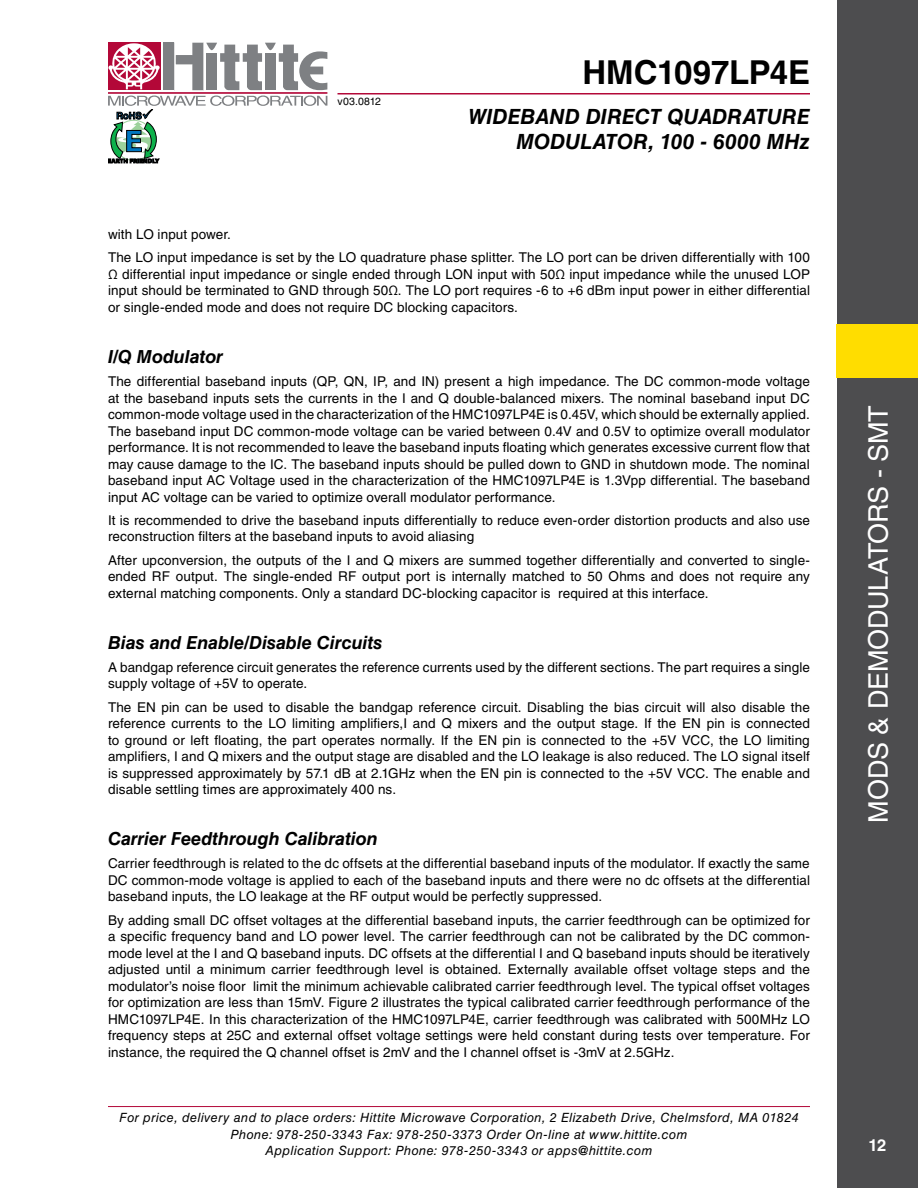
<style>
.page{position:relative;width:918px;height:1188px;background:#fff}
.page>*{position:absolute;margin:0;border:0;box-sizing:border-box;transform-origin:0 0}
.t1{font:700 33px "Helvetica LT Std";letter-spacing:-.01em;color:#000}
.t2{font:27px "Helvetica LT Std";letter-spacing:-.005em;color:#fff}
.t3{font:italic 700 21px/25.2px "Helvetica LT Std";color:#000;text-align:right}
.t4{font:italic 700 18px "Helvetica LT Std";letter-spacing:-.005em;color:#000}
.t5{font:700 16.5px "Helvetica LT Std";color:#fff}
.t6{font:13.5px/16.5px "Helvetica LT Std";letter-spacing:.01em;color:#000;text-align:justify}
.t7{font:italic 12.75px/16.5px "Helvetica LT Std";letter-spacing:.035em;color:#000;text-align:center}
.t8{font:10.5px "Helvetica LT Std";letter-spacing:.025em;color:#000}
</style>
<div class="page">
<div style="left:837px;top:0;width:81px;height:1188px;background:#4d4d4f"></div>
<div style="left:837px;top:324px;width:81px;height:54px;background:#fd0"></div>
<hr style="left:108px;top:1106px;width:702px;height:1px;background:#b30838">
<div style="left:163px;top:43px;width:11px;height:47px;background:#7e8083"></div>
<div style="left:108px;top:43px;width:52px;height:47px;background:#b30838"></div>
<hr style="left:108px;top:92px;width:219px;height:2px;background:#b30838">
<svg style="left:176px;top:43px;width:151px;height:47px"></svg>
<svg style="left:108px;top:43px;width:52px;height:46px"></svg>
<hr style="left:338px;top:93px;width:472px;height:1px;background:#b30838">
<svg style="left:108px;top:96px;width:219px;height:67px"></svg>
<p class="t8" style="left:338px;top:95px;width:45px">v03.0812</p>
<h1 class="t1" style="left:582px;top:53px;width:229px">HMC1097LP4E</h1>
<h3 class="t3" style="left:468px;top:103px;width:343px">WIDEBAND DIRECT QUADRATURE<br>MODULATOR, 100 - 6000 MHz</h3>
<p class="t6" style="left:108px;top:223px;width:703px;line-height:23.2px">with LO input power.<br>The LO input impedance is set by the LO quadrature phase splitter. The LO port can be driven differentially with 100</p>
<p class="t6" style="left:108px;top:266px;width:704px">Ω differential input impedance or single ended through LON input with 50Ω input impedance while the unused LOP input should be terminated to GND through 50Ω. The LO port requires -6 to +6 dBm input power in either differential or single-ended mode and does not require DC blocking capacitors.</p>
<h3 class="t4" style="left:108px;top:346px;width:117px">I/Q Modulator</h3>
<p class="t6" style="left:108px;top:373px;width:704px">The differential baseband inputs (QP, QN, IP, and IN) present a high impedance. The DC common-mode voltage at the baseband inputs sets the currents in the I and Q double-balanced mixers. The nominal baseband input DC common-mode voltage used in the characterization of the HMC1097LP4E is 0.45V, which should be externally applied.<br>The baseband input DC common-mode voltage can be varied between 0.4V and 0.5V to optimize overall modulator performance. It is not recommended to leave the baseband inputs floating which generates excessive current flow that may cause damage to the IC. The baseband inputs should be pulled down to GND in shutdown mode. The nominal baseband input AC Voltage used in the characterization of the HMC1097LP4E is 1.3Vpp differential. The baseband input AC voltage can be varied to optimize overall modulator performance.</p>
<p class="t6" style="left:108px;top:512px;width:704px">It is recommended to drive the baseband inputs differentially to reduce even-order distortion products and also use reconstruction filters at the baseband inputs to avoid aliasing</p>
<p class="t6" style="left:108px;top:552px;width:704px">After upconversion, the outputs of the I and Q mixers are summed together differentially and converted to single&shy;ended RF output. The single-ended RF output port is internally matched to 50 Ohms and does not require any external matching components. Only a standard DC-blocking capacitor is required at this interface.</p>
<h3 class="t4" style="left:108px;top:631px;width:276px">Bias and Enable/Disable Circuits</h3>
<p class="t6" style="left:108px;top:659px;width:704px">A bandgap reference circuit generates the reference currents used by the different sections. The part requires a single supply voltage of +5V to operate.</p>
<p class="t6" style="left:108px;top:699px;width:703px">The EN pin can be used to disable the bandgap reference circuit. Disabling the bias circuit will also disable the reference currents to the LO limiting amplifiers,I and Q mixers and the output stage. If the EN pin is connected to ground or left floating, the part operates normally. If the EN pin is connected to the +5V VCC, the LO limiting amplifiers, I and Q mixers and the output stage are disabled and the LO leakage is also reduced. The LO signal itself is suppressed approximately by 57.1 dB at 2.1GHz when the EN pin is connected to the +5V VCC. The enable and disable settling times are approximately 400 ns.</p>
<h3 class="t4" style="left:108px;top:828px;width:271px">Carrier Feedthrough Calibration</h3>
<p class="t6" style="left:108px;top:855px;width:704px">Carrier feedthrough is related to the dc offsets at the differential baseband inputs of the modulator. If exactly the same DC common-mode voltage is applied to each of the baseband inputs and there were no dc offsets at the differential baseband inputs, the LO leakage at the RF output would be perfectly suppressed.</p>
<p class="t6" style="left:108px;top:912px;width:704px">By adding small DC offset voltages at the differential baseband inputs, the carrier feedthrough can be optimized for a specific frequency band and LO power level. The carrier feedthrough can not be calibrated by the DC common&shy;mode level at the I and Q baseband inputs. DC offsets at the differential I and Q baseband inputs should be iteratively adjusted until a minimum carrier feedthrough level is obtained. Externally available offset voltage steps and the modulator’s noise floor limit the minimum achievable calibrated carrier feedthrough level. The typical offset voltages for optimization are less than 15mV. Figure 2 illustrates the typical calibrated carrier feedthrough performance of the HMC1097LP4E. In this characterization of the HMC1097LP4E, carrier feedthrough was calibrated with 500MHz LO frequency steps at 25C and external offset voltage settings were held constant during tests over temperature. For instance, the required the Q channel offset is 2mV and the I channel offset is -3mV at 2.5GHz.</p>
<p class="t7" style="left:119px;top:1110px;width:681px">For price, delivery and to place orders: Hittite Microwave Corporation, 2 Elizabeth Drive, Chelmsford, MA 01824<br>Phone: 978-250-3343 Fax: 978-250-3373 Order On-line at www.hittite.com<br>Application Support: Phone: 978-250-3343 or apps@hittite.com</p>
<h2 class="t2" style="left:863px;top:823px;width:419px;rotate:-90deg">MODS &amp; DEMODULATORS - SMT</h2>
<p class="t5" style="left:869px;top:1135px;width:19px">12</p>
</div>
